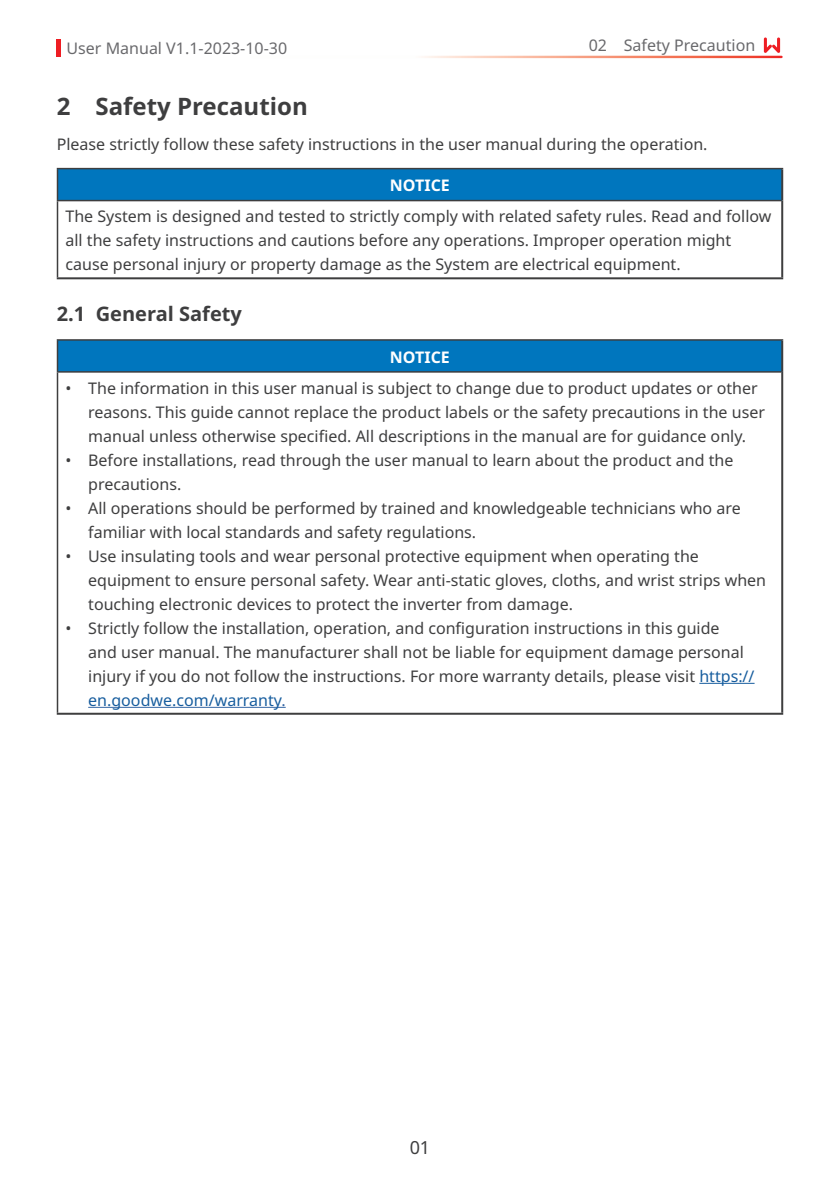
<style>
.page{position:relative;width:840px;height:1191px;background:#fff}
.page>*{position:absolute;margin:0;border:0;box-sizing:border-box;transform-origin:0 0}
.一级标题{font:700 24px "Noto Sans";color:#3e3e3f}
.二级标题{font:700 20px "Noto Sans";color:#3e3e3f}
.t1{font:18px "Noto Sans";color:#3e3e3f}
.t2{font:16px/24px "Noto Sans";color:#3e3e3f}
.t3{font:16px "Noto Sans";color:#69696c}
.t4{font:700 16px "Noto Sans";color:#fff}
.s1{color:#175d9e}
.s2{color:#3667a4}
</style>
<div class="page">
<hr style="left:57px;top:39px;width:4px;height:18px;background:#ee1d23">
<svg style="left:763px;top:37px;width:16px;height:16px"></svg>
<div style="left:57px;top:340px;width:724px;height:32px;background:#0076be"></div>
<hr style="left:57px;top:339px;width:725px;height:2px;background:#3e3e3f">
<hr style="left:57px;top:341px;width:1px;height:30px;background:#3e3e3f">
<hr style="left:57px;top:371px;width:723px;height:2px;background:#3e3e3f">
<hr style="left:57px;top:373px;width:1px;height:339px;background:#3e3e3f">
<hr style="left:780px;top:341px;width:2px;height:31px;background:#3e3e3f">
<hr style="left:780px;top:372px;width:2px;height:340px;background:#3e3e3f">
<hr style="left:57px;top:712px;width:725px;height:2px;background:#3e3e3f">
<hr style="left:699px;top:683px;width:55px;height:1px;background:#175d9e">
<hr style="left:88px;top:707px;width:197px;height:1px;background:#3667a4">
<div style="left:57px;top:169px;width:724px;height:32px;background:#0076be"></div>
<hr style="left:57px;top:168px;width:725px;height:1px;background:#3e3e3f">
<hr style="left:57px;top:169px;width:1px;height:31px;background:#3e3e3f">
<hr style="left:57px;top:200px;width:723px;height:1px;background:#3e3e3f">
<hr style="left:57px;top:201px;width:1px;height:76px;background:#3e3e3f">
<hr style="left:780px;top:169px;width:2px;height:32px;background:#3e3e3f">
<hr style="left:780px;top:201px;width:2px;height:76px;background:#3e3e3f">
<hr style="left:57px;top:277px;width:725px;height:2px;background:#3e3e3f">
<p class="t3" style="left:66px;top:37px;width:222px">User Manual V1.1-2023-10-30</p>
<p class="t3" style="left:588px;top:34px;width:168px">02 Safety Precaution</p>
<p class="一级标题" style="left:57px;top:89px;width:252px">2 Safety Precaution</p>
<p class="t2" style="left:57px;top:133px;width:652px">Please strictly follow these safety instructions in the user manual during the operation.</p>
<p class="t4" style="left:389px;top:174px;width:61px">NOTICE</p>
<p class="t2" style="left:65px;top:205px;width:707px">The System is designed and tested to strictly comply with related safety rules. Read and follow all the safety instructions and cautions before any operations. Improper operation might cause personal injury or property damage as the System are electrical equipment.</p>
<p class="二级标题" style="left:57px;top:300px;width:187px">2.1 General Safety</p>
<p class="t4" style="left:389px;top:346px;width:61px">NOTICE</p>
<p class="t2" style="left:88px;top:376px;width:678px;text-indent:-23px">• The information in this user manual is subject to change due to product updates or other reasons. This guide cannot replace the product labels or the safety precautions in the user manual unless otherwise specified. All descriptions in the manual are for guidance only.</p>
<p class="t2" style="left:88px;top:448px;width:646px;text-indent:-23px">• Before installations, read through the user manual to learn about the product and the precautions.</p>
<p class="t2" style="left:88px;top:496px;width:653px;text-indent:-23px">• All operations should be performed by trained and knowledgeable technicians who are familiar with local standards and safety regulations.</p>
<p class="t2" style="left:88px;top:544px;width:679px;text-indent:-23px">• Use insulating tools and wear personal protective equipment when operating the equipment to ensure personal safety. Wear anti-static gloves, cloths, and wrist strips when touching electronic devices to protect the inverter from damage.</p>
<p class="t2" style="left:88px;top:616px;width:667px;text-indent:-23px">• Strictly follow the installation, operation, and configuration instructions in this guide<br>and user manual. The manufacturer shall not be liable for equipment damage personal injury if you do not follow the instructions. For more warranty details, please visit <span class="s1">https:// en.goodwe.com/warranty</span><span class="s2">.</span></p>
<p class="t1" style="left:409px;top:1134px;width:22px">01</p>
</div>
